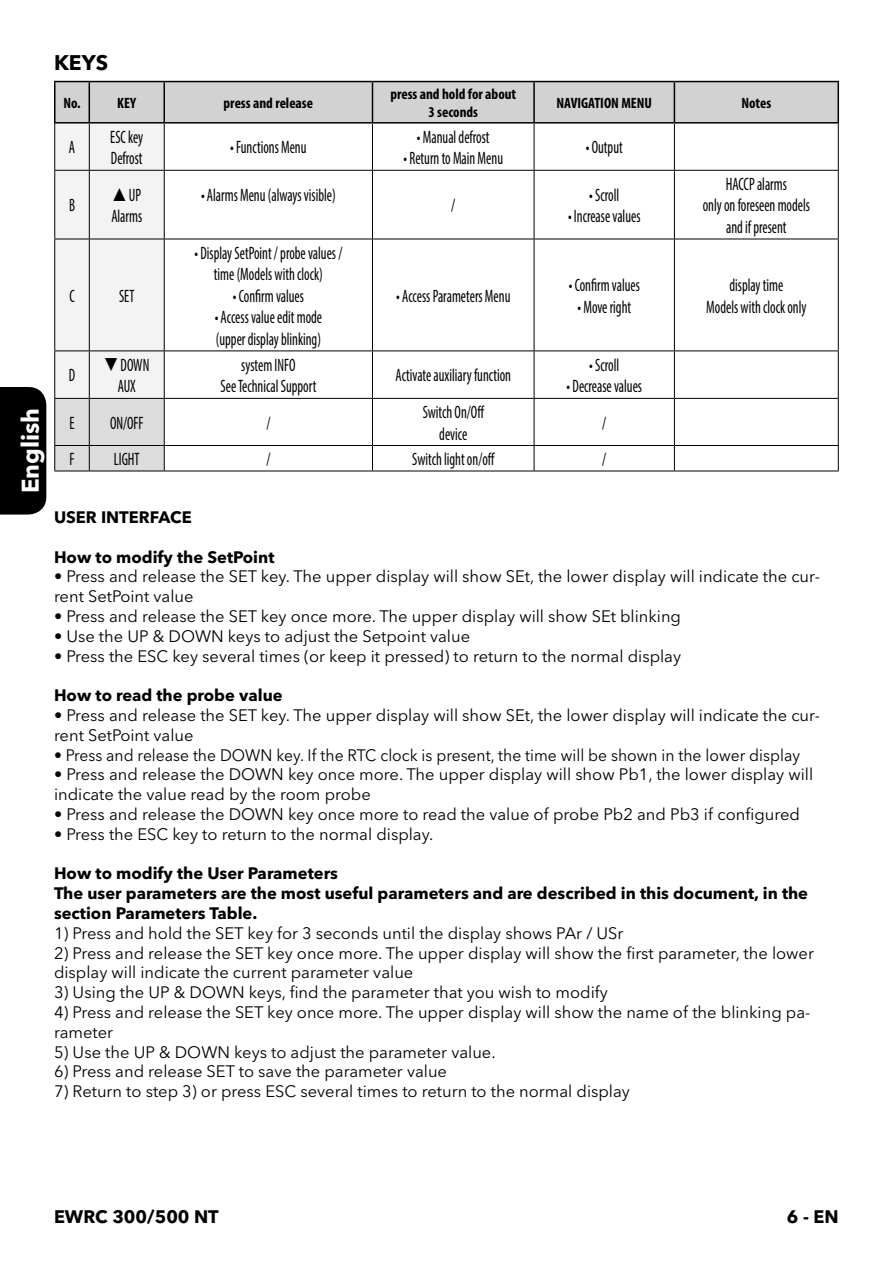
<style>
.page{position:relative;width:893px;height:1263px;background:#fff}
.page>*{position:absolute;margin:0;border:0;box-sizing:border-box;transform-origin:0 0}
.t1{font:700 24px "Avenir Next LT Pro";color:#fff}
.t2{font:700 21px "Avenir Next LT Pro";color:#000}
.t3{font:condensed 18px/21.6px "Myriad Pro";color:#000;text-align:center;scale:.8 1}
.t4{font:700 18px "Avenir Next LT Pro";color:#000}
.t5{font:16.5px/19.8px "Avenir Next LT Pro";color:#000}
.t6{font:700 16.5px/19.8px "Avenir Next LT Pro";color:#000}
.t7{font:16.5px "Avenir Next LT Pro";color:#000;scale:.95 1}
.t8{font:700 condensed 15px/18px "Myriad Pro";color:#000;text-align:center}
</style>
<div class="page">
<div style="left:0;top:387px;width:46px;height:127px;background:#000"></div>
<hr style="left:54px;top:81px;width:35px;height:1px;background:#000">
<hr style="left:89px;top:81px;width:75px;height:1px;background:#000">
<hr style="left:164px;top:81px;width:208px;height:1px;background:#000">
<hr style="left:372px;top:81px;width:162px;height:1px;background:#000">
<hr style="left:534px;top:81px;width:140px;height:1px;background:#000">
<hr style="left:674px;top:81px;width:165px;height:1px;background:#000">
<hr style="left:54px;top:471px;width:35px;height:1px;background:#000">
<hr style="left:89px;top:471px;width:75px;height:1px;background:#000">
<hr style="left:164px;top:471px;width:208px;height:1px;background:#000">
<hr style="left:372px;top:471px;width:162px;height:1px;background:#000">
<hr style="left:534px;top:471px;width:140px;height:1px;background:#000">
<hr style="left:674px;top:471px;width:165px;height:1px;background:#000">
<svg style="left:54px;top:82px;width:785px;height:389px"></svg>
<h1 class="t1" style="left:16px;top:493px;width:87px;rotate:-90deg">English</h1>
<p class="t2" style="left:54px;top:50px;width:56px">KEYS</p>
<p class="t8" style="left:63px;top:93px;width:19px">No.</p>
<p class="t8" style="left:117px;top:93px;width:20px">KEY</p>
<p class="t8" style="left:224px;top:93px;width:91px">press and release</p>
<p class="t8" style="left:390px;top:84px;width:127px">press and hold for about<br>3 seconds</p>
<p class="t8" style="left:556px;top:93px;width:97px">NAVIGATION MENU</p>
<p class="t8" style="left:741px;top:93px;width:31px">Notes</p>
<p class="t3" style="left:69px;top:136px;width:9px">A</p>
<p class="t3" style="left:110px;top:126px;width:43px;text-align:left">ESC key<br>Defrost</p>
<p class="t3" style="left:230px;top:136px;width:97px">• Functions Menu</p>
<p class="t3" style="left:417px;top:126px;width:92px">• Manual defrost</p>
<p class="t3" style="left:404px;top:147px;width:126px">• Return to Main Menu</p>
<p class="t3" style="left:586px;top:136px;width:48px">• Output</p>
<p class="t3" style="left:69px;top:194px;width:9px">B</p>
<p class="t3" style="left:111px;top:184px;width:40px;text-align:right">UP<br>Alarms</p>
<p class="t3" style="left:201px;top:184px;width:170px">• Alarms Menu (always visible)</p>
<p class="t3" style="left:69px;top:285px;width:8px">C</p>
<p class="t3" style="left:119px;top:285px;width:21px">SET</p>
<p class="t3" style="left:194px;top:242px;width:186px">• Display SetPoint / probe values / time (Models with clock)</p>
<p class="t3" style="left:233px;top:285px;width:90px">• Confirm values</p>
<p class="t3" style="left:215px;top:306px;width:136px;text-align:left">• Access value edit mode (upper display blinking)</p>
<p class="t3" style="left:451px;top:194px;width:7px">/</p>
<p class="t3" style="left:396px;top:285px;width:144px">• Access Parameters Menu</p>
<p class="t3" style="left:69px;top:364px;width:10px">D</p>
<p class="t3" style="left:104px;top:354px;width:58px">❑ DOWN<br>AUX</p>
<p class="t3" style="left:220px;top:354px;width:121px">system INFO<br>See Technical Support</p>
<p class="t3" style="left:396px;top:364px;width:146px">Activate auxiliary function</p>
<p class="t3" style="left:589px;top:184px;width:39px">• Scroll</p>
<p class="t3" style="left:568px;top:205px;width:92px">• Increase values</p>
<p class="t3" style="left:569px;top:274px;width:90px">• Confirm values</p>
<p class="t3" style="left:577px;top:296px;width:69px">• Move right</p>
<p class="t3" style="left:589px;top:354px;width:39px">• Scroll</p>
<p class="t3" style="left:566px;top:375px;width:96px">• Decrease values</p>
<p class="t3" style="left:70px;top:412px;width:8px">E</p>
<p class="t3" style="left:110px;top:412px;width:43px">ON/OFF</p>
<p class="t3" style="left:266px;top:412px;width:7px">/</p>
<p class="t3" style="left:423px;top:401px;width:79px">Switch On/Off device</p>
<p class="t3" style="left:602px;top:412px;width:7px">/</p>
<p class="t3" style="left:70px;top:448px;width:8px">F</p>
<p class="t3" style="left:114px;top:448px;width:34px">LIGHT</p>
<p class="t3" style="left:266px;top:448px;width:7px">/</p>
<p class="t3" style="left:412px;top:448px;width:105px">Switch light on/off</p>
<p class="t3" style="left:602px;top:448px;width:7px">/</p>
<p class="t3" style="left:703px;top:173px;width:136px">HACCP alarms<br>only on foreseen models and if present</p>
<p class="t3" style="left:706px;top:274px;width:127px">display time<br>Models with clock only</p>
<p class="t6" style="left:54px;top:507px;width:139px">USER INTERFACE</p>
<p class="t6" style="left:54px;top:547px;width:222px">How to modify the SetPoint</p>
<p class="t5" style="left:54px;top:567px;width:767px">• Press and release the SET key. The upper display will show SEt, the lower display will indicate the cur&shy;rent SetPoint value</p>
<p class="t5" style="left:54px;top:606px;width:629px">• Press and release the SET key once more. The upper display will show SEt blinking</p>
<p class="t5" style="left:54px;top:626px;width:418px">• Use the UP &amp; DOWN keys to adjust the Setpoint value</p>
<p class="t5" style="left:54px;top:646px;width:629px">• Press the ESC key several times (or keep it pressed) to return to the normal display</p>
<p class="t6" style="left:54px;top:685px;width:230px">How to read the probe value</p>
<p class="t5" style="left:54px;top:705px;width:767px">• Press and release the SET key. The upper display will show SEt, the lower display will indicate the cur&shy;rent SetPoint value</p>
<p class="t7" style="left:54px;top:745px;width:787px">• Press and release the DOWN key. If the RTC clock is present, the time will be shown in the lower display</p>
<p class="t5" style="left:54px;top:765px;width:761px">• Press and release the DOWN key once more. The upper display will show Pb1, the lower display will indicate the value read by the room probe</p>
<p class="t5" style="left:54px;top:804px;width:747px">• Press and release the DOWN key once more to read the value of probe Pb2 and Pb3 if configured</p>
<p class="t5" style="left:54px;top:824px;width:381px">• Press the ESC key to return to the normal display.</p>
<p class="t6" style="left:54px;top:863px;width:756px">How to modify the User Parameters<br>The user parameters are the most useful parameters and are described in this document, in the section Parameters Table.</p>
<p class="t5" style="left:54px;top:923px;width:571px">1) Press and hold the SET key for 3 seconds until the display shows PAr / USr</p>
<p class="t5" style="left:54px;top:943px;width:761px">2) Press and release the SET key once more. The upper display will show the first parameter, the lower display will indicate the current parameter value</p>
<p class="t5" style="left:54px;top:982px;width:555px">3) Using the UP &amp; DOWN keys, find the parameter that you wish to modify</p>
<p class="t5" style="left:54px;top:1002px;width:758px">4) Press and release the SET key once more. The upper display will show the name of the blinking pa&shy;rameter</p>
<p class="t5" style="left:54px;top:1042px;width:443px">5) Use the UP &amp; DOWN keys to adjust the parameter value.</p>
<p class="t5" style="left:54px;top:1062px;width:395px">6) Press and release SET to save the parameter value</p>
<p class="t5" style="left:54px;top:1081px;width:577px">7) Return to step 3) or press ESC several times to return to the normal display</p>
<p class="t4" style="left:54px;top:1205px;width:166px">EWRC 300/500 NT</p>
<p class="t4" style="left:787px;top:1205px;width:53px">6 - EN</p>
</div>
